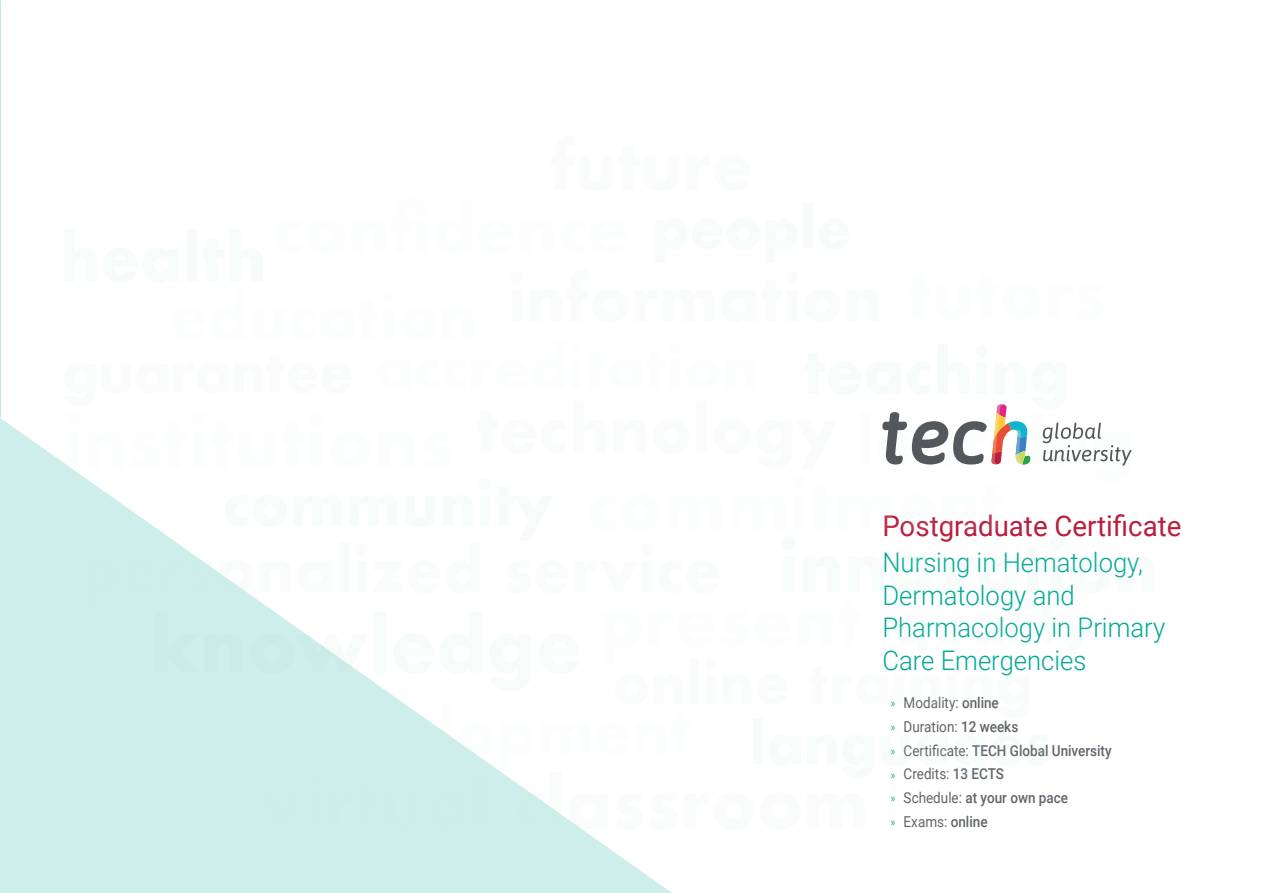
<style>
.page{position:relative;width:1263px;height:893px;background:#fff}
.page>*{position:absolute;margin:0;border:0;box-sizing:border-box;transform-origin:0 0}
.t1{font:28.5px "Roboto";color:#ba1e3c}
.t2{font:300 27px/32.4px "Roboto";color:#00a996;scale:.95 1}
.t3{font:500 15px/23.7px "Roboto";color:#61646a;scale:.9 1}
.s1{font-family:"Myriad Pro";font-weight:400;font-size:12px;color:#00a996}
.s2{font-weight:400}
</style>
<div class="page">
<div style="left:0;top:418px;width:672px;height:475px;background:#cdeeea"></div>
<svg style="left:64px;top:404px;width:1068px;height:426px"></svg>
<h1 class="t1" style="left:882px;top:506px;width:301px">Postgraduate Certificate</h1>
<h2 class="t2" style="left:882px;top:546px;width:299px">Nursing in Hematology,<br>Dermatology and<br>Pharmacology in Primary<br>Care Emergencies</h2>
<p class="t3" style="left:891px;top:690px;width:247px"><span class="s1">»</span> <span class="s2">Modality:</span> online<br><span class="s1">»</span> <span class="s2">Duration:</span> 12 weeks<br><span class="s1">»</span> <span class="s2">Certificate:</span> TECH Global University <span class="s1">»</span> <span class="s2">Credits:</span> 13 ECTS<br><span class="s1">»</span> <span class="s2">Schedule:</span> at your own pace<br><span class="s1">»</span> <span class="s2">Exams:</span> online</p>
</div>
